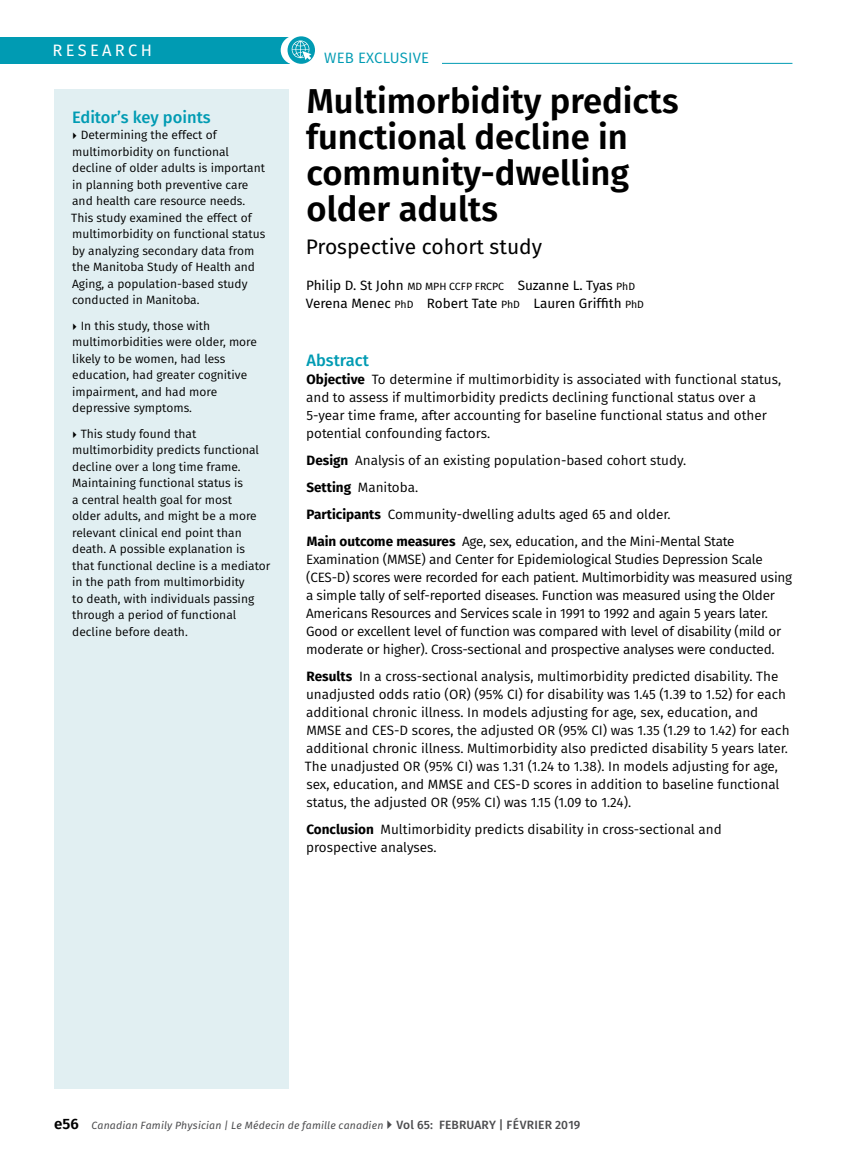
<style>
.page{position:relative;width:851px;height:1161px;background:#fff}
.page>*{position:absolute;margin:0;border:0;box-sizing:border-box;transform-origin:0 0}
.t1{font:600 34.5px/36px "Fira Sans";color:#000}
.t2{font:21px "Fira Sans";color:#000}
.t3{font:500 16.5px "Fira Sans";color:#009bb3}
.t4{font:16.5px "Fira Sans";letter-spacing:.2em;color:#fff}
.t5{font:15px "Fira Sans";letter-spacing:.01em;color:#009bb3}
.t6{font:13.5px/18px "Fira Sans";color:#000}
.t7{font:13.5px/18px "Fira Sans";color:#000}
.t8{font:12px/16.5px "Fira Sans";color:#000}
.t9{font:italic 10.5px "Fira Sans";letter-spacing:.015em;color:#4d4d4f}
.s1{font-size:10.5px}
.s2{font-weight:700}
.s3{font-weight:600;font-style:normal;font-size:15px;color:#000}
.s4{font-weight:500;font-style:normal;font-size:12px}
</style>
<div class="page">
<hr style="left:355px;top:63px;width:437px;height:1px;background:#009bb3">
<div style="left:0;top:37px;width:290px;height:27px;background:#009bb3"></div>
<div style="left:324px;top:49px;width:117px;height:22px;background:#fff"></div>
<div style="left:281px;top:36px;width:29px;height:29px;background:#fff;border-radius:50%"></div>
<svg style="left:287px;top:36px;width:28px;height:28px"></svg>
<svg style="left:292px;top:41px;width:19px;height:19px"></svg>
<div style="left:54px;top:89px;width:234px;height:1000px;background:#e1eff2"></div>
<p class="t4" style="left:52px;top:38px;width:101px">RESEARCH</p>
<p class="t3" style="left:72px;top:104px;width:140px">Editor’s key points</p>
<p class="t8" style="left:71px;top:126px;width:195px;text-indent:9px">Determining the effect of multimorbidity on functional decline of older adults is important in planning both preventive care and health care resource needs.<br>This study examined the effect of multimorbidity on functional status by analyzing secondary data from the Manitoba Study of Health and<br>Aging, a population-based study conducted in Manitoba.</p>
<p class="t8" style="left:72px;top:317px;width:186px;text-indent:9px">In this study, those with multimorbidities were older, more likely to be women, had less education, had greater cognitive impairment, and had more depressive symptoms.</p>
<p class="t8" style="left:72px;top:425px;width:200px;text-indent:9px">This study found that multimorbidity predicts functional decline over a long time frame.<br>Maintaining functional status is<br>a central health goal for most<br>older adults, and might be a more relevant clinical end point than death. A possible explanation is<br>that functional decline is a mediator in the path from multimorbidity<br>to death, with individuals passing through a period of functional decline before death.</p>
<p class="t5" style="left:324px;top:47px;width:106px">WEB EXCLUSIVE</p>
<h1 class="t1" style="left:306px;top:81px;width:374px">Multimorbidity predicts functional decline in community-dwelling older adults</h1>
<h2 class="t2" style="left:306px;top:231px;width:238px">Prospective cohort study</h2>
<p class="t7" style="left:306px;top:276px;width:339px">Philip D. St John <span class="s1">MD MPH CCFP FRCPC</span> Suzanne L. Tyas <span class="s1">PhD<br></span>Verena Menec <span class="s1">PhD</span> Robert Tate <span class="s1">PhD</span> Lauren Griffth <span class="s1">PhD</span></p>
<p class="t3" style="left:306px;top:347px;width:64px">Abstract</p>
<p class="t6" style="left:306px;top:370px;width:476px"><span class="s2">Objective</span> To determine if multimorbidity is associated with functional status, and to assess if multimorbidity predicts declining functional status over a 5-year time frame, after accounting for baseline functional status and other potential confounding factors.</p>
<p class="t6" style="left:306px;top:451px;width:381px"><span class="s2">Design</span> Analysis of an existing population-based cohort study.</p>
<p class="t6" style="left:306px;top:478px;width:113px"><span class="s2">Setting</span> Manitoba.</p>
<p class="t6" style="left:306px;top:505px;width:365px"><span class="s2">Participants</span> Community-dwelling adults aged 65 and older.</p>
<p class="t6" style="left:306px;top:532px;width:487px"><span class="s2">Main outcome measures</span> Age, sex, education, and the Mini-Mental State Examination (MMSE) and Center for Epidemiological Studies Depression Scale (CES-D) scores were recorded for each patient. Multimorbidity was measured using a simple tally of self-reported diseases. Function was measured using the Older Americans Resources and Services scale in 1991 to 1992 and again 5 years later.<br>Good or excellent level of function was compared with level of disability (mild or moderate or higher). Cross-sectional and prospective analyses were conducted.</p>
<p class="t6" style="left:305px;top:667px;width:486px"><span class="s2">Results</span> In a cross-sectional analysis, multimorbidity predicted disability. The unadjusted odds ratio (OR) (95% CI) for disability was 1.45 (1.39 to 1.52) for each additional chronic illness. In models adjusting for age, sex, education, and MMSE and CES-D scores, the adjusted OR (95% CI) was 1.35 (1.29 to 1.42) for each additional chronic illness. Multimorbidity also predicted disability 5 years later.<br>The unadjusted OR (95% CI) was 1.31 (1.24 to 1.38). In models adjusting for age, sex, education, and MMSE and CES-D scores in addition to baseline functional status, the adjusted OR (95% CI) was 1.15 (1.09 to 1.24).</p>
<p class="t6" style="left:306px;top:820px;width:417px"><span class="s2">Conclusion</span> Multimorbidity predicts disability in cross-sectional and prospective analyses.</p>
<p class="t9" style="left:54px;top:1117px;width:527px"><span class="s3">e56</span> Canadian Family Physician | Le Médecin de famille canadien <span class="s4">Vol 65: FEBRUARY | FÉVRIER 2019</span></p>
</div>
